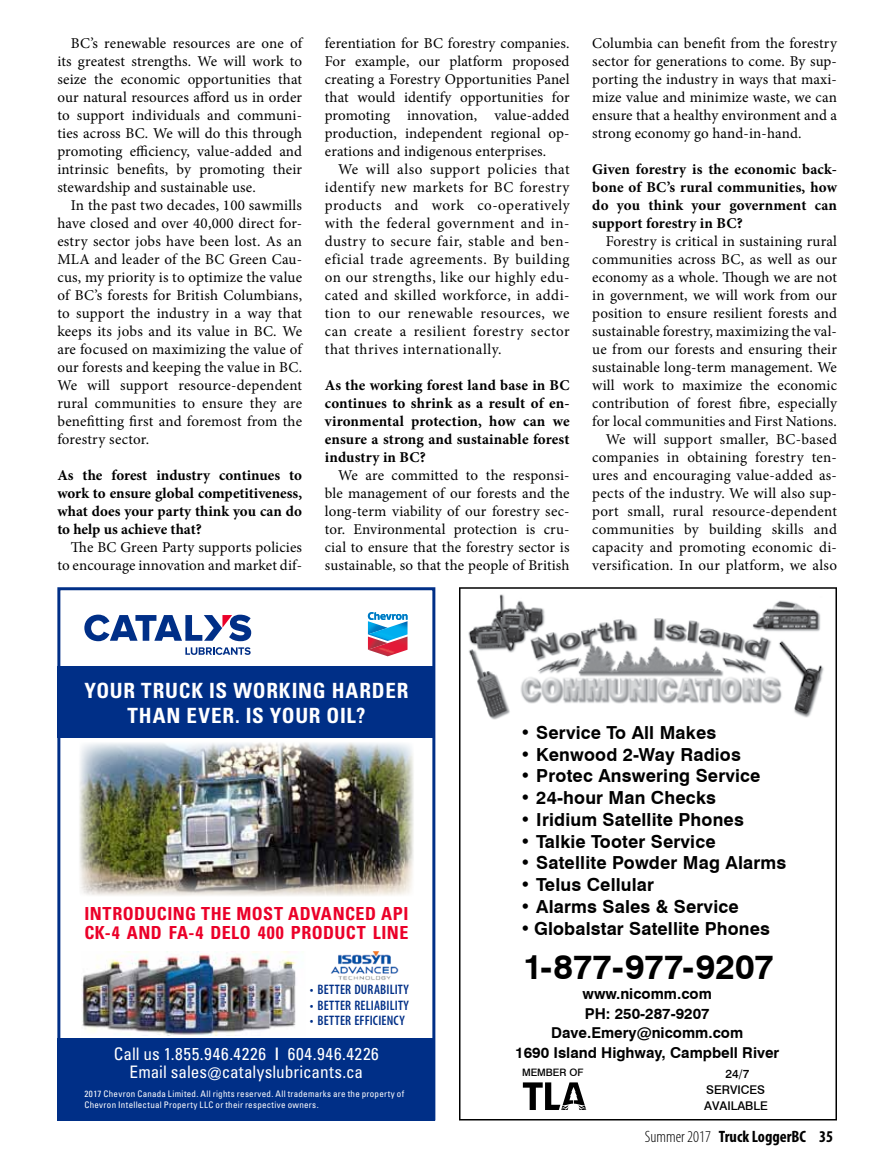
<style>
.page{position:relative;width:891px;height:1161px;background:#fff}
.page>*{position:absolute;margin:0;border:0;box-sizing:border-box;transform-origin:0 0}
.t1{font:700 34.5px "Swiss 721 BT";color:#000}
.t2{font:700 condensed 21px/25.2px "Univers";letter-spacing:.035em;color:#fff;text-align:center}
.t3{font:700 18px "Swiss 721 BT";letter-spacing:.01em;color:#000}
.t4{font:700 condensed 18px/19.5px "Univers";letter-spacing:.025em;color:#eb0029}
.t5{font:condensed 17.25px/18px "Univers";letter-spacing:.015em;color:#fff;text-align:center}
.t6{font:700 condensed 16.5px "Myriad Pro";color:#000}
.t7{font:15px/18px "Minion Pro";letter-spacing:.01em;color:#000;text-align:justify}
.t8{font:700 15px/18px "Minion Pro";letter-spacing:.005em;color:#000;text-align:justify}
.t9{font:700 15px/19.5px "Swiss 721 BT";color:#000;text-align:center}
.t10{font:600 condensed 13.8px "Myriad Pro";letter-spacing:.01em;color:#002f87}
.t11{font:500 12px/16.2px "Swiss 721 BT";color:#000;text-align:center}
.t12{font:500 10.2px "Swiss 721 BT";color:#000}
.t13{font:condensed 9px/10.5px "Univers";letter-spacing:.03em;color:#fff}
.s1{font-weight:700}
.s2{font-weight:300}
</style>
<div class="page">
<img style="left:79px;top:742px;width:335px;height:154px">
<div style="left:57px;top:1038px;width:378px;height:82px;background:#002f87"></div>
<div style="left:57px;top:666px;width:378px;height:72px;background:#002f87"></div>
<svg style="left:185px;top:647px;width:66px;height:8px"></svg>
<svg style="left:84px;top:615px;width:167px;height:26px"></svg>
<svg style="left:368px;top:612px;width:40px;height:44px"></svg>
<img style="left:81px;top:951px;width:215px;height:84px">
<img style="left:331px;top:952px;width:68px;height:30px">
<div style="left:57px;top:587px;width:378px;height:533px;border:3px solid #002f87"></div>
<svg style="left:459px;top:587px;width:378px;height:533px"></svg>
<p class="t7" style="left:57px;top:34px;width:246px;text-indent:14px">BC’s renewable resources are one of its greatest strengths. We will work to seize the economic opportunities that our natural resources afford us in order to support individuals and communi&shy;ties across BC. We will do this through promoting efficiency, value-added and intrinsic benefits, by promoting their stewardship and sustainable use.</p>
<p class="t7" style="left:57px;top:196px;width:246px;text-indent:14px">In the past two decades, 100 sawmills have closed and over 40,000 direct for&shy;estry sector jobs have been lost. As an MLA and leader of the BC Green Cau&shy;cus, my priority is to optimize the value of BC’s forests for British Columbians, to support the industry in a way that keeps its jobs and its value in BC. We are focused on maximizing the value of our forests and keeping the value in BC.<br>We will support resource-dependent rural communities to ensure they are benefitting first and foremost from the forestry sector.</p>
<p class="t8" style="left:57px;top:466px;width:246px">As the forest industry continues to work to ensure global competitiveness, what does your party think you can do to help us achieve that?</p>
<p class="t7" style="left:57px;top:538px;width:246px;text-align:right">The BC Green Party supports policies to encourage innovation and market dif-</p>
<p class="t7" style="left:325px;top:34px;width:246px">ferentiation for BC forestry companies.<br>For example, our platform proposed creating a Forestry Opportunities Panel that would identify opportunities for promoting innovation, value-added production, independent regional op&shy;erations and indigenous enterprises.</p>
<p class="t7" style="left:325px;top:160px;width:246px;text-indent:13px">We will also support policies that identify new markets for BC forestry products and work co-operatively with the federal government and in&shy;dustry to secure fair, stable and ben&shy;eficial trade agreements. By building on our strengths, like our highly edu&shy;cated and skilled workforce, in addi&shy;tion to our renewable resources, we can create a resilient forestry sector that thrives internationally.</p>
<p class="t8" style="left:325px;top:376px;width:246px">As the working forest land base in BC continues to shrink as a result of en&shy;vironmental protection, how can we ensure a strong and sustainable forest industry in BC?</p>
<p class="t7" style="left:325px;top:466px;width:246px;text-indent:13px">We are committed to the responsi&shy;ble management of our forests and the long-term viability of our forestry sec&shy;tor. Environmental protection is cru&shy;cial to ensure that the forestry sector is sustainable, so that the people of British</p>
<p class="t7" style="left:592px;top:34px;width:246px">Columbia can benefit from the forestry sector for generations to come. By sup&shy;porting the industry in ways that maxi&shy;mize value and minimize waste, we can ensure that a healthy environment and a strong economy go hand-in-hand.</p>
<p class="t8" style="left:592px;top:160px;width:246px">Given forestry is the economic back&shy;bone of BC’s rural communities, how do you think your government can support forestry in BC?</p>
<p class="t7" style="left:592px;top:232px;width:246px;text-align:right">Forestry is critical in sustaining rural communities across BC, as well as our economy as a whole. Though we are not in government, we will work from our position to ensure resilient forests and sustainable forestry, maximizing the val&shy;ue from our forests and ensuring their sustainable long-term management. We will work to maximize the economic contribution of forest fibre, especially for local communities and First Nations.<br>We will support smaller, BC-based companies in obtaining forestry ten&shy;ures and encouraging value-added as&shy;pects of the industry. We will also sup&shy;port small, rural resource-dependent communities by building skills and capacity and promoting economic di&shy;versification. In our platform, we also</p>
<h2 class="t2" style="left:84px;top:677px;width:325px">YOUR TRUCK IS WORKING HARDER<br>THAN EVER. IS YOUR OIL?</h2>
<p class="t4" style="left:84px;top:903px;width:326px">INTRODUCING THE MOST ADVANCED API<br>CK-4 AND FA-4 DELO 400 PRODUCT LINE</p>
<p class="t10" style="left:310px;top:982px;width:101px">• BETTER DURABILITY</p>
<p class="t10" style="left:310px;top:997px;width:101px">• BETTER RELIABILITY</p>
<p class="t10" style="left:310px;top:1013px;width:96px">• BETTER EFFICIENCY</p>
<p class="t5" style="left:114px;top:1045px;width:267px">Call us 1.855.946.4226 <span class="s1">|</span> 604.946.4226<br>Email sales@catalyslubricants.ca</p>
<p class="t13" style="left:84px;top:1089px;width:321px">2017 Chevron Canada Limited. All rights reserved. All trademarks are the property of<br>Chevron Intellectual Property LLC or their respective owners.</p>
<p class="t3" style="left:520px;top:722px;width:198px">• Service To All Makes</p>
<p class="t3" style="left:520px;top:743px;width:222px">• Kenwood 2-Way Radios</p>
<p class="t3" style="left:520px;top:765px;width:242px">• Protec Answering Service</p>
<p class="t3" style="left:520px;top:787px;width:197px">• 24-hour Man Checks</p>
<p class="t3" style="left:520px;top:809px;width:225px">• Iridium Satellite Phones</p>
<p class="t3" style="left:520px;top:830px;width:197px">• Talkie Tooter Service</p>
<p class="t3" style="left:520px;top:852px;width:268px">• Satellite Powder Mag Alarms</p>
<p class="t3" style="left:520px;top:874px;width:135px">• Telus Cellular</p>
<p class="t3" style="left:520px;top:896px;width:220px">• Alarms Sales &amp; Service</p>
<p class="t3" style="left:520px;top:918px;width:251px">• Globalstar Satellite Phones</p>
<h1 class="t1" style="left:523px;top:946px;width:253px">1-877-977-9207</h1>
<p class="t9" style="left:515px;top:984px;width:266px">www.nicomm.com<br>PH: 250-287-9207<br>Dave.Emery@nicomm.com<br>1690 Island Highway, Campbell River</p>
<p class="t11" style="left:704px;top:1065px;width:65px">24/7<br>SERVICES<br>AVAILABLE</p>
<p class="t12" style="left:522px;top:1066px;width:63px">MEMBER OF</p>
<p class="t6" style="left:645px;top:1126px;width:190px"><span class="s2">Summer 2017</span> Truck LoggerBC 35</p>
</div>
